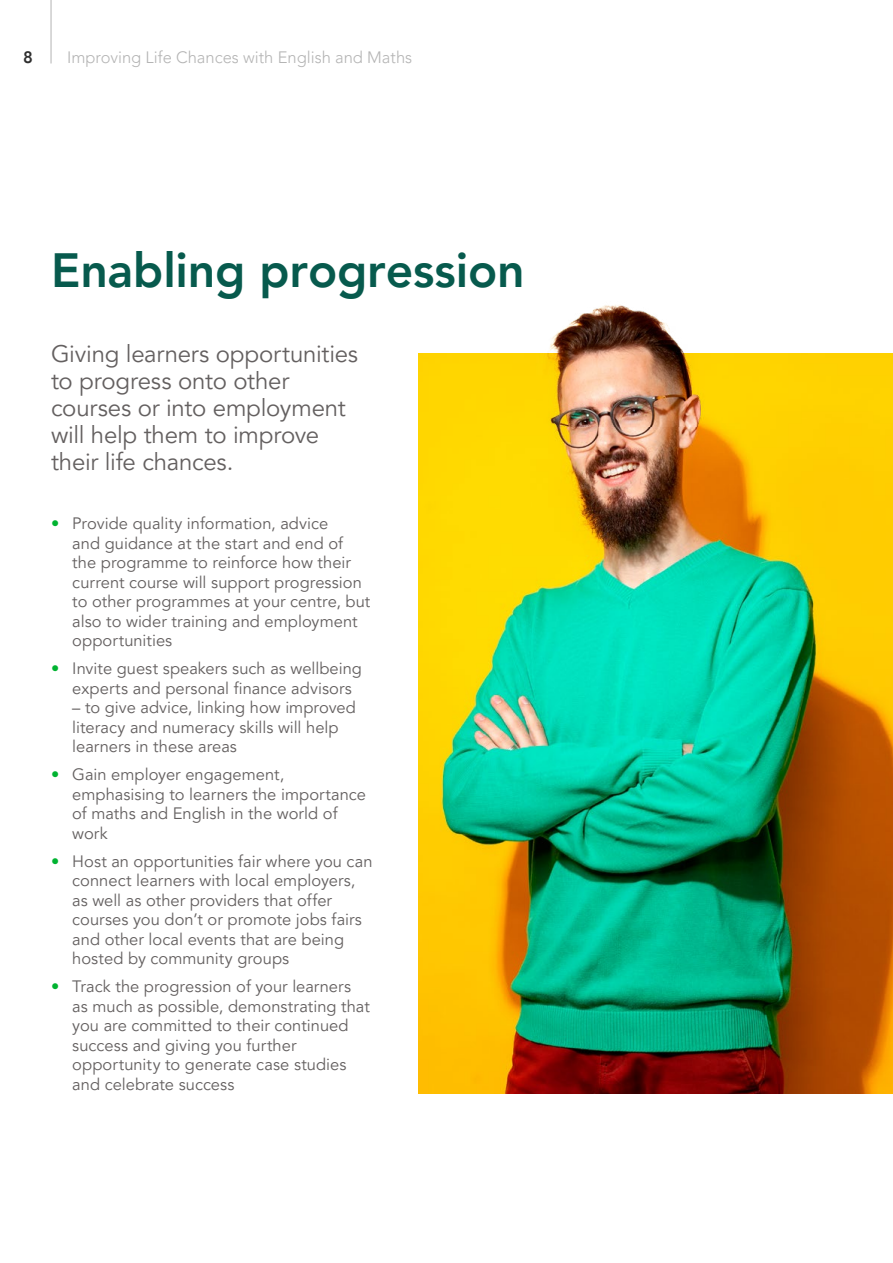
<style>
.page{position:relative;width:893px;height:1263px;background:#fff}
.page>*{position:absolute;margin:0;border:0;box-sizing:border-box;transform-origin:0 0}
.t1{font:800 48px "Avenir LT Pro";letter-spacing:-.005em;color:#075a4d}
.t2{font:24px/27px "Avenir LT Pro";letter-spacing:-.01em;color:#646060}
.t3{font:16.5px/19.5px "Avenir LT Pro";color:#646060}
.t4{font:300 16.5px "Avenir LT Pro";color:#b4b4b4}
.t5{font:800 16.5px "Avenir LT Pro";color:#2f2f2f}
.s1{font-weight:800;color:#00b331}
</style>
<div class="page">
<img style="left:418px;top:353px;width:475px;height:741px">
<img style="left:540px;top:305px;width:180px;height:121px">
<hr style="left:51px;top:0;width:1px;height:63px;background:#666">
<p class="t5" style="left:23px;top:47px;width:11px">8</p>
<p class="t4" style="left:67px;top:47px;width:347px">Improving Life Chances with English and Maths</p>
<h1 class="t1" style="left:51px;top:242px;width:475px">Enabling progression</h1>
<h2 class="t2" style="left:51px;top:340px;width:309px">Giving learners opportunities to progress onto other courses or into employment will help them to improve their life chances.</h2>
<p class="t3" style="left:72px;top:514px;width:300px;text-indent:-21px"><span class="s1">•</span> Provide quality information, advice<br>and guidance at the start and end of the programme to reinforce how their current course will support progression to other programmes at your centre, but also to wider training and employment opportunities</p>
<p class="t3" style="left:72px;top:659px;width:291px;text-indent:-21px"><span class="s1">•</span> Invite guest speakers such as wellbeing experts and personal finance advisors</p>
<p class="t3" style="left:72px;top:698px;width:285px">– to give advice, linking how improved literacy and numeracy skills will help learners in these areas</p>
<p class="t3" style="left:72px;top:765px;width:295px;text-indent:-21px"><span class="s1">•</span> Gain employer engagement, emphasising to learners the importance of maths and English in the world of work</p>
<p class="t3" style="left:72px;top:852px;width:302px;text-indent:-21px"><span class="s1">•</span> Host an opportunities fair where you can connect learners with local employers, as well as other providers that offer courses you don’t or promote jobs fairs and other local events that are being hosted by community groups</p>
<p class="t3" style="left:72px;top:977px;width:299px;text-indent:-21px"><span class="s1">•</span> Track the progression of your learners as much as possible, demonstrating that you are committed to their continued success and giving you further opportunity to generate case studies and celebrate success</p>
</div>
